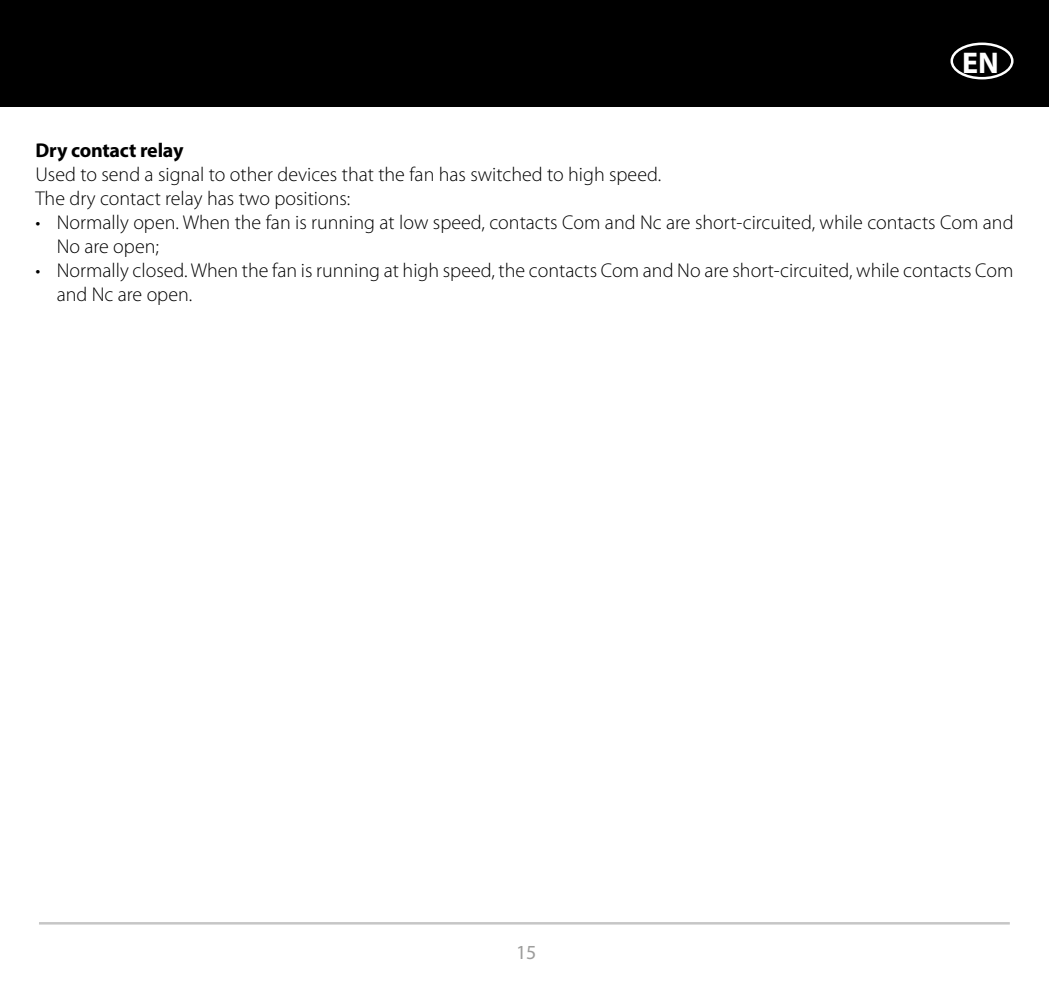
<style>
.page{position:relative;width:1049px;height:993px;background:#fff}
.page>*{position:absolute;margin:0;border:0;box-sizing:border-box;transform-origin:0 0}
.t1{font:700 30px "Myriad Pro";color:#fff}
.t2{font:300 20px/24px "Myriad Pro";color:#000}
.t3{font:700 20px "Myriad Pro";letter-spacing:-.01em;color:#000}
.t4{font:20px "Myriad Pro";color:#9d9d9c}
</style>
<div class="page">
<div style="left:0;top:0;width:1049px;height:106px;background:#000"></div>
<hr style="left:39px;top:921px;width:971px;height:3px;background:#c6c6c6">
<div style="left:950px;top:43px;width:63px;height:36px;border:2px solid #fff;border-radius:50%"></div>
<h1 class="t1" style="left:962px;top:43px;width:38px">EN</h1>
<p class="t3" style="left:35px;top:137px;width:150px">Dry contact relay</p>
<p class="t2" style="left:35px;top:162px;width:627px">Used to send a signal to other devices that the fan has switched to high speed.<br>The dry contact relay has two positions:</p>
<p class="t2" style="left:57px;top:210px;width:958px;text-indent:-21px">• Normally open. When the fan is running at low speed, contacts Com and Nc are short-circuited, while contacts Com and<br>No are open;</p>
<p class="t2" style="left:57px;top:258px;width:958px;text-indent:-21px">• Normally closed. When the fan is running at high speed, the contacts Com and No are short-circuited, while contacts Com and Nc are open.</p>
<p class="t4" style="left:516px;top:939px;width:22px">15</p>
</div>
